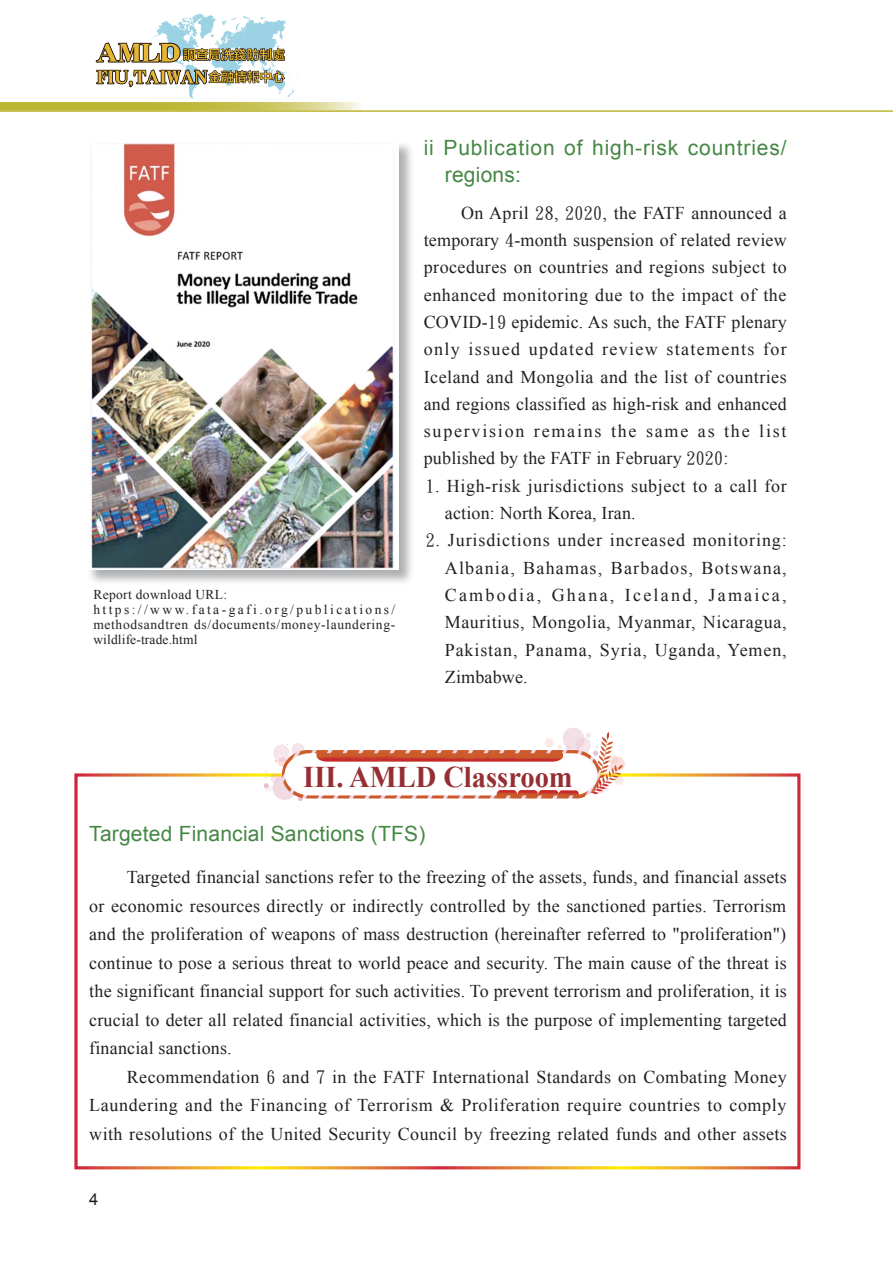
<style>
.page{position:relative;width:893px;height:1263px;background:#fff}
.page>*{position:absolute;margin:0;border:0;box-sizing:border-box;transform-origin:0 0}
.t1{font:700 30px "Times New Roman";color:#962e33;scale:.95 1}
.t2{font:21px/27px "Arial";letter-spacing:.04em;color:#458744}
.t3{font:21px "Arial";letter-spacing:.01em;color:#458744}
.t4{font:18px/27.3px "Times New Roman";letter-spacing:.02em;color:#231f20;text-align:justify}
.t5{font:16.5px "Arial";color:#231f20}
.t6{font:13.5px/15px "Times New Roman";letter-spacing:.05em;color:#231f20}
.s1{font-family:"DF Kai Shu SB Estd BF"}
</style>
<div class="page">
<hr style="left:0;top:110px;width:893px;height:2px;background:#bcb531">
<svg style="left:0;top:102px;width:361px;height:9px;background:#c7c154"></svg>
<img style="left:95px;top:13px;width:202px;height:85px">
<div style="left:86px;top:141px;width:329px;height:445px;background:#939598;opacity:.75"></div>
<img style="left:86px;top:141px;width:312px;height:429px">
<img style="left:257px;top:728px;width:376px;height:73px">
<p class="t6" style="left:93px;top:586px;width:303px">Report download URL: https://www.fata-gafi.org/publications/ methodsandtren ds/documents/money-laundering&shy;wildlife-trade.html</p>
<p class="t2" style="left:445px;top:134px;width:343px;text-indent:-21px">ii Publication of high-risk countries/ regions:</p>
<p class="t4" style="left:424px;top:199px;width:365px;text-indent:37px">On April <span class="s1">28</span>, <span class="s1">2020</span>, the FATF announced a temporary <span class="s1">4</span>-month suspension of related review procedures on countries and regions subject to enhanced monitoring due to the impact of the COVID-<span class="s1">19</span> epidemic. As such, the FATF plenary only issued updated review statements for Iceland and Mongolia and the list of countries and regions classified as high-risk and enhanced supervision remains the same as the list published by the FATF in February <span class="s1">2020</span>:</p>
<p class="t4" style="left:445px;top:472px;width:343px;text-indent:-19px"><span class="s1">1</span>. High-risk jurisdictions subject to a call for action: North Korea, Iran.</p>
<p class="t4" style="left:445px;top:526px;width:343px;text-indent:-19px"><span class="s1">2</span>. Jurisdictions under increased monitoring:<br>Albania, Bahamas, Barbados, Botswana, Cambodia, Ghana, Iceland, Jamaica, Mauritius, Mongolia, Myanmar, Nicaragua, Pakistan, Panama, Syria, Uganda, Yemen, Zimbabwe.</p>
<h1 class="t1" style="left:303px;top:756px;width:285px">III. AMLD Classroom</h1>
<p class="t3" style="left:89px;top:820px;width:338px">Targeted Financial Sanctions (TFS)</p>
<p class="t4" style="left:89px;top:863px;width:699px;line-height:28.5px;text-indent:37px">Targeted financial sanctions refer to the freezing of the assets, funds, and financial assets or economic resources directly or indirectly controlled by the sanctioned parties. Terrorism and the proliferation of weapons of mass destruction (hereinafter referred to "proliferation") continue to pose a serious threat to world peace and security. The main cause of the threat is the significant financial support for such activities. To prevent terrorism and proliferation, it is crucial to deter all related financial activities, which is the purpose of implementing targeted financial sanctions.</p>
<p class="t4" style="left:89px;top:1062px;width:699px;line-height:28.5px;text-indent:37px">Recommendation <span class="s1">6</span> and <span class="s1">7</span> in the FATF International Standards on Combating Money Laundering and the Financing of Terrorism &amp; Proliferation require countries to comply with resolutions of the United Security Council by freezing related funds and other assets</p>
<p class="t5" style="left:89px;top:1188px;width:11px">4</p>
</div>
